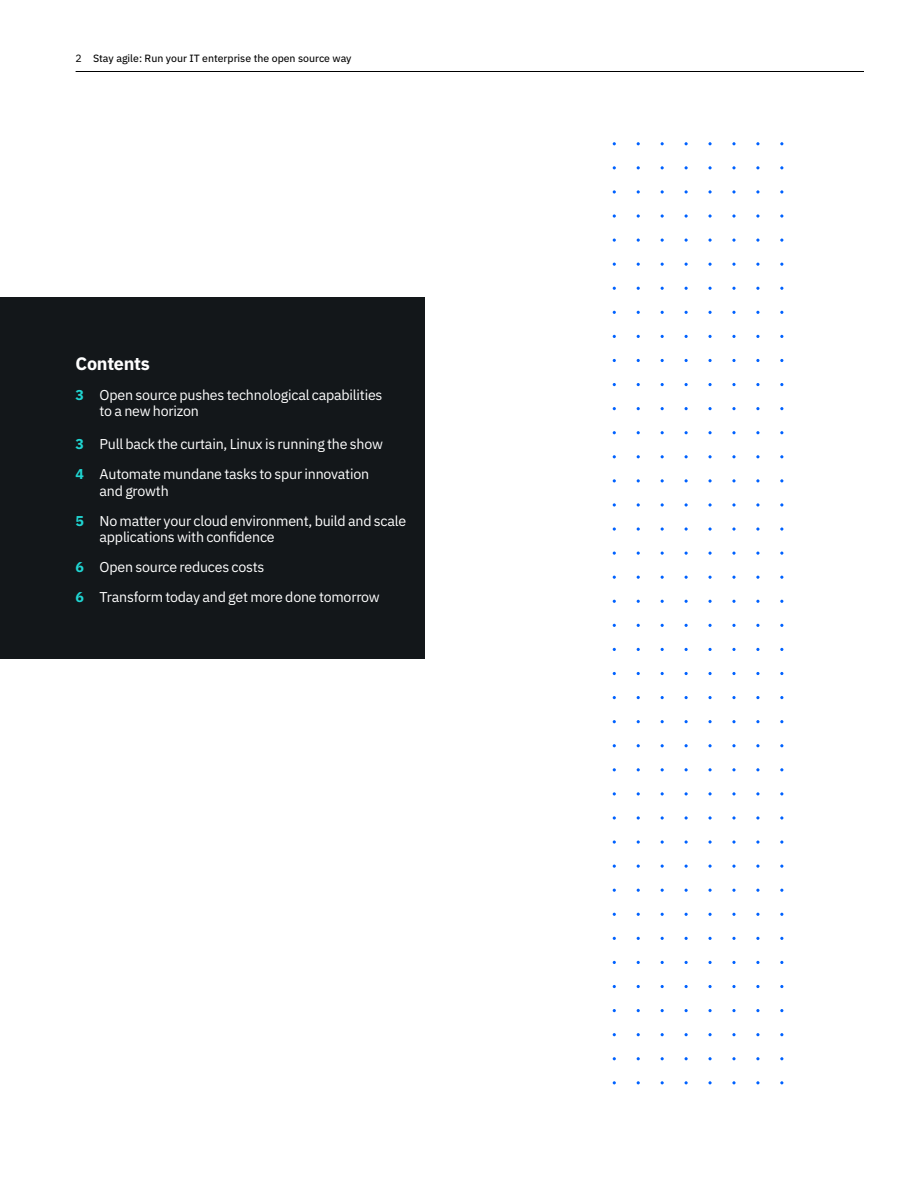
<style>
.page{position:relative;width:918px;height:1188px;background:#fff}
.page>*{position:absolute;margin:0;border:0;box-sizing:border-box;transform-origin:0 0}
.t1{font:700 18px "IBM Plex Sans";letter-spacing:-.015em;color:#fff}
.t2{font:14.25px/30px "IBM Plex Sans";letter-spacing:-.015em;color:#fff}
.t3{font:10.5px "IBM Plex Sans Text";color:#000}
.s1{font-family:"IBM Plex Sans"}
.s2{font-weight:700;color:#20d5d2}
</style>
<div class="page">
<hr style="left:76px;top:71px;width:788px;height:1px;background:#000">
<div style="left:0;top:297px;width:424px;height:362px;background:#13171a"></div>
<svg style="left:708px;top:142px;width:4px;height:3px"></svg>
<svg style="left:732px;top:142px;width:4px;height:3px"></svg>
<svg style="left:613px;top:190px;width:3px;height:4px"></svg>
<svg style="left:708px;top:190px;width:4px;height:4px"></svg>
<svg style="left:732px;top:190px;width:4px;height:4px"></svg>
<svg style="left:756px;top:190px;width:4px;height:4px"></svg>
<svg style="left:613px;top:214px;width:3px;height:4px"></svg>
<svg style="left:637px;top:214px;width:3px;height:4px"></svg>
<svg style="left:708px;top:214px;width:4px;height:4px"></svg>
<svg style="left:732px;top:214px;width:4px;height:4px"></svg>
<svg style="left:756px;top:214px;width:4px;height:4px"></svg>
<svg style="left:708px;top:287px;width:4px;height:3px"></svg>
<svg style="left:732px;top:287px;width:4px;height:3px"></svg>
<svg style="left:756px;top:287px;width:4px;height:3px"></svg>
<svg style="left:708px;top:311px;width:4px;height:3px"></svg>
<svg style="left:732px;top:311px;width:4px;height:3px"></svg>
<svg style="left:756px;top:311px;width:4px;height:3px"></svg>
<svg style="left:708px;top:335px;width:4px;height:3px"></svg>
<svg style="left:732px;top:335px;width:4px;height:3px"></svg>
<svg style="left:756px;top:335px;width:4px;height:3px"></svg>
<svg style="left:708px;top:359px;width:4px;height:3px"></svg>
<svg style="left:732px;top:359px;width:4px;height:3px"></svg>
<svg style="left:756px;top:359px;width:4px;height:3px"></svg>
<svg style="left:708px;top:383px;width:4px;height:3px"></svg>
<svg style="left:732px;top:383px;width:4px;height:3px"></svg>
<svg style="left:756px;top:383px;width:4px;height:3px"></svg>
<svg style="left:708px;top:407px;width:4px;height:3px"></svg>
<svg style="left:732px;top:407px;width:4px;height:3px"></svg>
<svg style="left:756px;top:407px;width:4px;height:3px"></svg>
<svg style="left:708px;top:431px;width:4px;height:3px"></svg>
<svg style="left:732px;top:431px;width:4px;height:3px"></svg>
<svg style="left:756px;top:431px;width:4px;height:3px"></svg>
<svg style="left:732px;top:455px;width:4px;height:3px"></svg>
<svg style="left:613px;top:503px;width:3px;height:4px"></svg>
<svg style="left:637px;top:503px;width:3px;height:4px"></svg>
<svg style="left:708px;top:503px;width:4px;height:4px"></svg>
<svg style="left:732px;top:503px;width:4px;height:4px"></svg>
<svg style="left:756px;top:503px;width:4px;height:4px"></svg>
<svg style="left:613px;top:527px;width:3px;height:4px"></svg>
<svg style="left:637px;top:527px;width:3px;height:4px"></svg>
<svg style="left:708px;top:527px;width:4px;height:4px"></svg>
<svg style="left:732px;top:527px;width:4px;height:4px"></svg>
<svg style="left:756px;top:527px;width:4px;height:4px"></svg>
<svg style="left:732px;top:576px;width:4px;height:3px"></svg>
<svg style="left:708px;top:600px;width:4px;height:3px"></svg>
<svg style="left:732px;top:600px;width:4px;height:3px"></svg>
<svg style="left:756px;top:600px;width:4px;height:3px"></svg>
<svg style="left:708px;top:624px;width:4px;height:3px"></svg>
<svg style="left:732px;top:624px;width:4px;height:3px"></svg>
<svg style="left:756px;top:624px;width:4px;height:3px"></svg>
<svg style="left:708px;top:648px;width:4px;height:3px"></svg>
<svg style="left:732px;top:648px;width:4px;height:3px"></svg>
<svg style="left:756px;top:648px;width:4px;height:3px"></svg>
<svg style="left:708px;top:672px;width:4px;height:3px"></svg>
<svg style="left:732px;top:672px;width:4px;height:3px"></svg>
<svg style="left:756px;top:672px;width:4px;height:3px"></svg>
<svg style="left:708px;top:696px;width:4px;height:3px"></svg>
<svg style="left:732px;top:696px;width:4px;height:3px"></svg>
<svg style="left:756px;top:696px;width:4px;height:3px"></svg>
<svg style="left:708px;top:720px;width:4px;height:3px"></svg>
<svg style="left:732px;top:720px;width:4px;height:3px"></svg>
<svg style="left:756px;top:720px;width:4px;height:3px"></svg>
<svg style="left:708px;top:744px;width:4px;height:3px"></svg>
<svg style="left:732px;top:744px;width:4px;height:3px"></svg>
<svg style="left:756px;top:744px;width:4px;height:3px"></svg>
<svg style="left:613px;top:816px;width:3px;height:4px"></svg>
<svg style="left:637px;top:816px;width:3px;height:4px"></svg>
<svg style="left:708px;top:816px;width:4px;height:4px"></svg>
<svg style="left:732px;top:816px;width:4px;height:4px"></svg>
<svg style="left:756px;top:816px;width:4px;height:4px"></svg>
<svg style="left:613px;top:840px;width:3px;height:4px"></svg>
<svg style="left:708px;top:840px;width:4px;height:4px"></svg>
<svg style="left:732px;top:840px;width:4px;height:4px"></svg>
<svg style="left:756px;top:840px;width:4px;height:4px"></svg>
<svg style="left:708px;top:889px;width:4px;height:3px"></svg>
<svg style="left:732px;top:889px;width:4px;height:3px"></svg>
<svg style="left:708px;top:913px;width:4px;height:3px"></svg>
<svg style="left:732px;top:913px;width:4px;height:3px"></svg>
<svg style="left:756px;top:913px;width:4px;height:3px"></svg>
<svg style="left:708px;top:937px;width:4px;height:3px"></svg>
<svg style="left:732px;top:937px;width:4px;height:3px"></svg>
<svg style="left:756px;top:937px;width:4px;height:3px"></svg>
<svg style="left:708px;top:961px;width:4px;height:3px"></svg>
<svg style="left:732px;top:961px;width:4px;height:3px"></svg>
<svg style="left:756px;top:961px;width:4px;height:3px"></svg>
<svg style="left:708px;top:985px;width:4px;height:3px"></svg>
<svg style="left:732px;top:985px;width:4px;height:3px"></svg>
<svg style="left:756px;top:985px;width:4px;height:3px"></svg>
<svg style="left:708px;top:1009px;width:4px;height:3px"></svg>
<svg style="left:732px;top:1009px;width:4px;height:3px"></svg>
<svg style="left:756px;top:1009px;width:4px;height:3px"></svg>
<svg style="left:708px;top:1033px;width:4px;height:3px"></svg>
<svg style="left:732px;top:1033px;width:4px;height:3px"></svg>
<svg style="left:756px;top:1033px;width:4px;height:3px"></svg>
<svg style="left:708px;top:1057px;width:4px;height:3px"></svg>
<svg style="left:732px;top:1057px;width:4px;height:3px"></svg>
<p class="t3" style="left:76px;top:50px;width:278px"><span class="s1">2</span> Stay agile: Run your IT enterprise the open source way</p>
<p class="t1" style="left:76px;top:349px;width:76px">Contents</p>
<p class="t2" style="left:100px;top:385px;width:284px;line-height:16.5px;text-indent:-24px"><span class="s2">3</span> Open source pushes technological capabilities to a new horizon</p>
<p class="t2" style="left:76px;top:428px;width:309px"><span class="s2">3</span> Pull back the curtain, Linux is running the show<br><span class="s2">4</span> Automate mundane tasks to spur innovation</p>
<p class="t2" style="left:76px;top:474px;width:332px;text-indent:24px">and growth<br><span class="s2">5</span> No matter your cloud environment, build and scale</p>
<p class="t2" style="left:76px;top:521px;width:306px;text-indent:24px">applications with confidence<br><span class="s2">6</span> Open source reduces costs<br><span class="s2">6</span> Transform today and get more done tomorrow</p>
</div>
